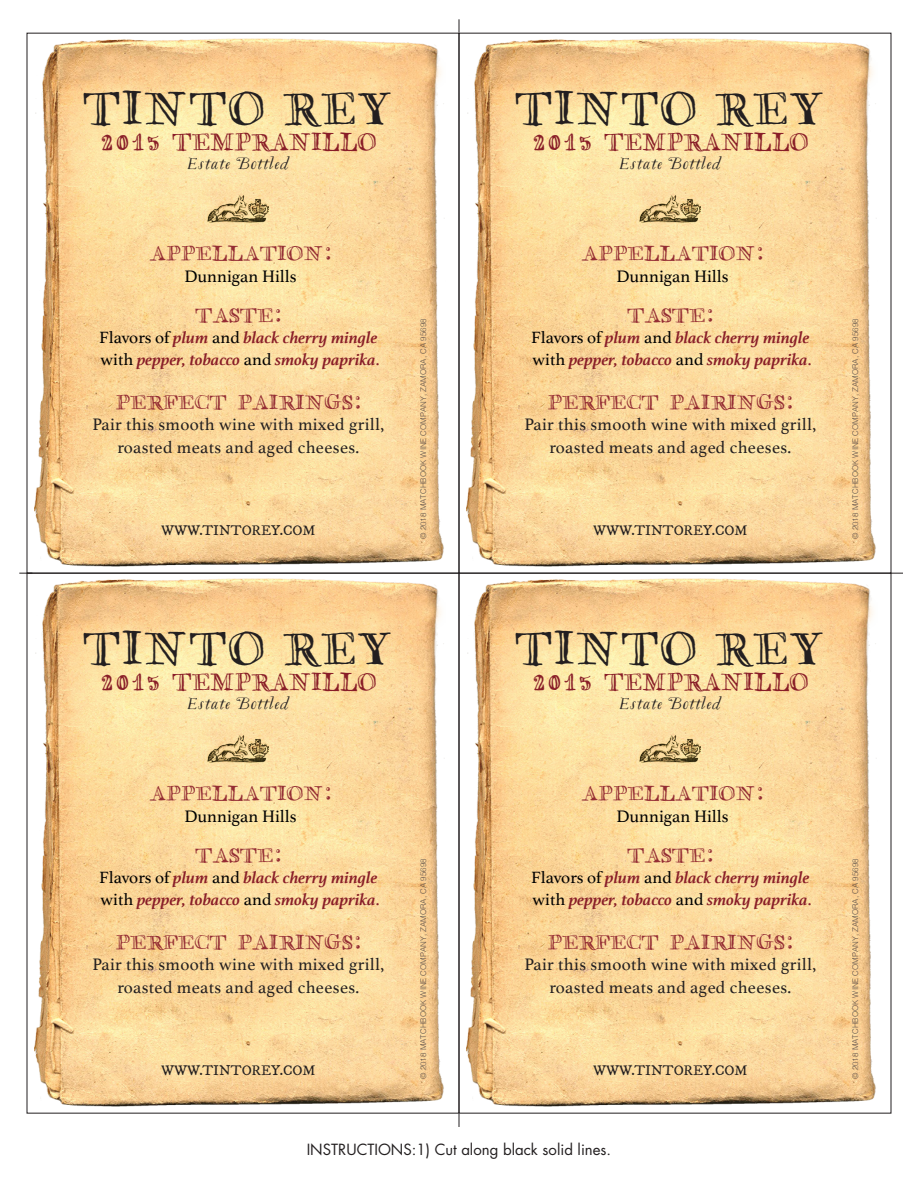
<style>
.page{position:relative;width:918px;height:1188px;background:#fff}
.page>*{position:absolute;margin:0;border:0;box-sizing:border-box;transform-origin:0 0}
.t1{font:42.45px "Saltpetre";letter-spacing:.04em;color:#231f20;scale:.93 1}
.t2{font:25.35px "Woolen";color:#231f20}
.t3{font:22.05px "Saltpetre";color:#891e28;scale:.93 1}
.t4{font:18.3px "Saltpetre";color:#942d34}
.t5{font:17.4px/22.2px "Athelas";letter-spacing:.02em;color:#231f20;text-align:center}
.t6{font:17.4px "Athelas";color:#000}
.t7{font:italic 700 17.1px/22.2px "Athelas";color:#891e28}
.t8{font:15px "Futura";color:#231f20}
.t9{font:14.25px "IM FELL DW Pica PRO Roman";color:#231f20}
.t10{font:300 7.95px "Helvetica";color:#504543}
.s1{font-size:25.5px}
.s2{font-weight:400;font-style:normal;color:#000}
.s3{font-weight:400;font-style:normal}
</style>
<div class="page">
<img style="left:466px;top:38px;width:411px;height:1069px">
<img style="left:640px;top:195px;width:61px;height:27px">
<img style="left:34px;top:38px;width:411px;height:1069px">
<img style="left:208px;top:195px;width:61px;height:27px">
<img style="left:208px;top:735px;width:61px;height:27px">
<img style="left:640px;top:735px;width:61px;height:27px">
<svg style="left:19px;top:573px;width:13px;height:1px"></svg>
<svg style="left:890px;top:573px;width:13px;height:1px"></svg>
<svg style="left:459px;top:19px;width:1px;height:13px"></svg>
<svg style="left:459px;top:1114px;width:1px;height:13px"></svg>
<p class="t1" style="left:83px;top:84px;width:334px">TINTO REY</p>
<p class="t3" style="left:99px;top:129px;width:299px"><span class="s1">2015</span> TEMPRANILLO</p>
<p class="t2" style="left:187px;top:151px;width:104px">Estate Bottled</p>
<p class="t1" style="left:515px;top:84px;width:334px">TINTO REY</p>
<p class="t3" style="left:531px;top:129px;width:299px"><span class="s1">2015</span> TEMPRANILLO</p>
<p class="t2" style="left:619px;top:151px;width:104px">Estate Bottled</p>
<p class="t4" style="left:149px;top:243px;width:183px">APPELLATION:</p>
<p class="t6" style="left:184px;top:263px;width:114px">Dunnigan Hills</p>
<p class="t4" style="left:195px;top:305px;width:88px">TASTE:</p>
<p class="t7" style="left:99px;top:325px;width:282px"><span class="s2">Flavors of</span> plum <span class="s2">and</span> black cherry mingle <span class="s2">with</span> pepper, tobacco <span class="s2">and</span> smoky paprika<span class="s3">.</span></p>
<p class="t4" style="left:116px;top:392px;width:247px">PERFECT PAIRINGS:</p>
<p class="t5" style="left:92px;top:413px;width:293px">Pair this smooth wine with mixed grill, roasted meats and aged cheeses.</p>
<p class="t9" style="left:161px;top:522px;width:156px">WWW.TINTOREY.COM</p>
<p class="t10" style="left:416px;top:539px;width:222px;rotate:-90deg">© 2018 MATCHBOOK WINE COMPANY, ZAMORA, CA 95698</p>
<p class="t4" style="left:581px;top:243px;width:183px">APPELLATION:</p>
<p class="t6" style="left:616px;top:263px;width:114px">Dunnigan Hills</p>
<p class="t4" style="left:627px;top:305px;width:88px">TASTE:</p>
<p class="t7" style="left:531px;top:325px;width:282px"><span class="s2">Flavors of</span> plum <span class="s2">and</span> black cherry mingle <span class="s2">with</span> pepper, tobacco <span class="s2">and</span> smoky paprika<span class="s3">.</span></p>
<p class="t4" style="left:548px;top:392px;width:247px">PERFECT PAIRINGS:</p>
<p class="t5" style="left:524px;top:413px;width:293px">Pair this smooth wine with mixed grill, roasted meats and aged cheeses.</p>
<p class="t9" style="left:593px;top:522px;width:156px">WWW.TINTOREY.COM</p>
<p class="t10" style="left:848px;top:539px;width:222px;rotate:-90deg">© 2018 MATCHBOOK WINE COMPANY, ZAMORA, CA 95698</p>
<p class="t1" style="left:83px;top:624px;width:334px">TINTO REY</p>
<p class="t3" style="left:99px;top:669px;width:299px"><span class="s1">2015</span> TEMPRANILLO</p>
<p class="t2" style="left:187px;top:691px;width:104px">Estate Bottled</p>
<p class="t1" style="left:515px;top:624px;width:334px">TINTO REY</p>
<p class="t3" style="left:531px;top:669px;width:299px"><span class="s1">2015</span> TEMPRANILLO</p>
<p class="t2" style="left:619px;top:691px;width:104px">Estate Bottled</p>
<p class="t4" style="left:149px;top:783px;width:183px">APPELLATION:</p>
<p class="t6" style="left:184px;top:803px;width:114px">Dunnigan Hills</p>
<p class="t4" style="left:195px;top:845px;width:88px">TASTE:</p>
<p class="t7" style="left:99px;top:865px;width:282px"><span class="s2">Flavors of</span> plum <span class="s2">and</span> black cherry mingle <span class="s2">with</span> pepper, tobacco <span class="s2">and</span> smoky paprika<span class="s3">.</span></p>
<p class="t4" style="left:116px;top:932px;width:247px">PERFECT PAIRINGS:</p>
<p class="t5" style="left:92px;top:953px;width:293px">Pair this smooth wine with mixed grill, roasted meats and aged cheeses.</p>
<p class="t9" style="left:161px;top:1062px;width:156px">WWW.TINTOREY.COM</p>
<p class="t10" style="left:416px;top:1079px;width:222px;rotate:-90deg">© 2018 MATCHBOOK WINE COMPANY, ZAMORA, CA 95698</p>
<p class="t4" style="left:581px;top:783px;width:183px">APPELLATION:</p>
<p class="t6" style="left:616px;top:803px;width:114px">Dunnigan Hills</p>
<p class="t4" style="left:627px;top:845px;width:88px">TASTE:</p>
<p class="t7" style="left:531px;top:865px;width:282px"><span class="s2">Flavors of</span> plum <span class="s2">and</span> black cherry mingle <span class="s2">with</span> pepper, tobacco <span class="s2">and</span> smoky paprika<span class="s3">.</span></p>
<p class="t4" style="left:548px;top:932px;width:247px">PERFECT PAIRINGS:</p>
<p class="t5" style="left:524px;top:953px;width:293px">Pair this smooth wine with mixed grill, roasted meats and aged cheeses.</p>
<p class="t9" style="left:593px;top:1062px;width:156px">WWW.TINTOREY.COM</p>
<p class="t8" style="left:307px;top:1140px;width:306px">INSTRUCTIONS:1) Cut along black solid lines.</p>
<p class="t10" style="left:848px;top:1079px;width:222px;rotate:-90deg">© 2018 MATCHBOOK WINE COMPANY, ZAMORA, CA 95698</p>
</div>
